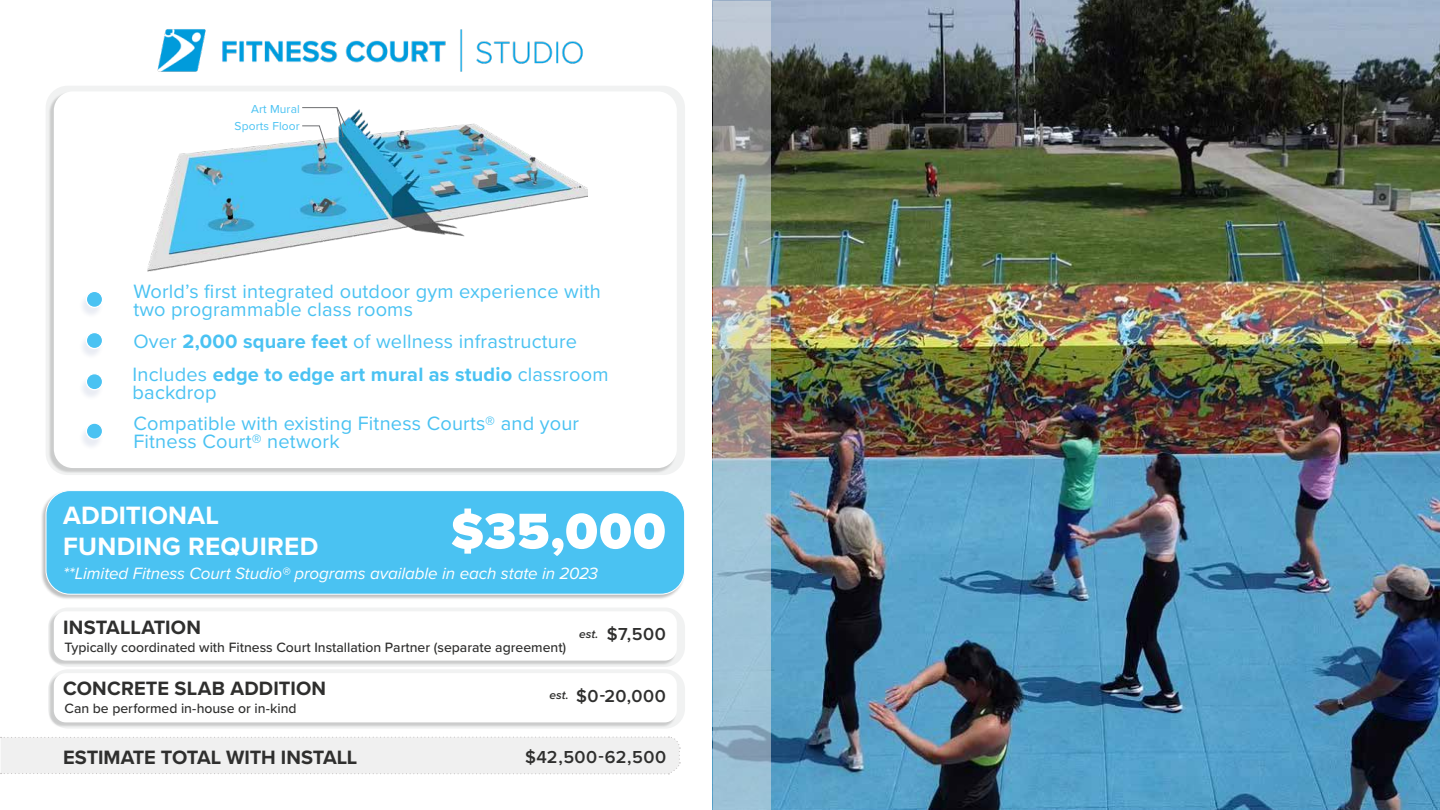
<style>
.page{position:relative;width:1440px;height:810px;background:#fff}
.page>*{position:absolute;margin:0;border:0;box-sizing:border-box;transform-origin:0 0}
.t1{font:900 52px "Proxima Nova";color:#fff}
.t2{font:700 26px/31.2px "Proxima Nova";letter-spacing:.01em;color:#fff}
.t3{font:20px/18px "Proxima Nova";letter-spacing:.01em;color:#4ac2f2}
.t4{font:700 20px "Proxima Nova";color:#2f2f2e}
.t5{font:600 18px "Proxima Nova";letter-spacing:.02em;color:#2f2f2e}
.t6{font:italic 17px "Proxima Nova";letter-spacing:-.005em;color:#fff}
.t7{font:500 14px "Proxima Nova";color:#2f2f2e}
.t8{font:12px/17.9px "Proxima Nova";letter-spacing:.01em;color:#4ac2f2;text-align:right}
.t9{font:italic 600 12px "Proxima Nova";color:#2f2f2e}
.s1{font-weight:700}
</style>
<div class="page">
<div style="left:1px;top:736px;width:680px;height:39px;background:#f0f0f0"></div>
<div style="left:48px;top:607px;width:637px;height:60px;background:#f1f2f2;border-radius:20px"></div>
<div style="left:48px;top:669px;width:637px;height:60px;background:#f1f2f2;border-radius:20px"></div>
<div style="left:46px;top:86px;width:639px;height:389px;background:#f1f2f2;border-radius:22px"></div>
<div style="left:49px;top:92px;width:627px;height:381px;background:#2f2f2e;opacity:.2"></div>
<div style="left:54px;top:91px;width:623px;height:377px;background:#fff;border-radius:19px"></div>
<div style="left:49px;top:612px;width:627px;height:54px;background:#2f2f2e;opacity:.2"></div>
<div style="left:54px;top:611px;width:623px;height:50px;background:#fff;border-radius:12px"></div>
<div style="left:49px;top:674px;width:627px;height:53px;background:#d5d6d6"></div>
<div style="left:54px;top:673px;width:623px;height:49px;background:#fff;border-radius:12px"></div>
<img style="left:713px;top:0;width:727px;height:810px">
<div style="left:40px;top:490px;width:645px;height:110px;background:#000;opacity:.25"></div>
<div style="left:46px;top:491px;width:639px;height:103px;background:#4ac2f2;border-radius:24px"></div>
<div style="left:46px;top:490px;width:639px;height:105px;border:1px solid #fff;border-radius:24px"></div>
<img style="left:147px;top:109px;width:440px;height:163px">
<div style="left:78px;top:293px;width:26px;height:25px;background:#25408f;opacity:.1"></div>
<div style="left:86px;top:291px;width:17px;height:16px;background:#4ac2f2;border-radius:50%"></div>
<div style="left:86px;top:291px;width:17px;height:17px;border:1px solid #fff;border-radius:50%"></div>
<div style="left:78px;top:334px;width:26px;height:26px;background:#25408f;opacity:.1"></div>
<div style="left:86px;top:333px;width:17px;height:16px;background:#4ac2f2;border-radius:50%"></div>
<div style="left:86px;top:332px;width:17px;height:17px;border:1px solid #fff;border-radius:50%"></div>
<div style="left:78px;top:375px;width:26px;height:26px;background:#25408f;opacity:.1"></div>
<div style="left:86px;top:374px;width:17px;height:16px;background:#4ac2f2;border-radius:50%"></div>
<div style="left:86px;top:373px;width:17px;height:17px;border:1px solid #fff;border-radius:50%"></div>
<div style="left:78px;top:425px;width:26px;height:25px;background:#25408f;opacity:.1"></div>
<div style="left:86px;top:423px;width:17px;height:16px;background:#4ac2f2;border-radius:50%"></div>
<div style="left:86px;top:423px;width:17px;height:17px;border:1px solid #fff;border-radius:50%"></div>
<img style="left:157px;top:29px;width:426px;height:43px">
<svg style="left:302px;top:107px;width:44px;height:42px"></svg>
<svg style="left:713px;top:1px;width:58px;height:809px;background:#9daeb3"></svg>
<p class="t8" style="left:235px;top:99px;width:67px">Art Mural<br>Sports Floor</p>
<p class="t3" style="left:133px;top:282px;width:469px">World’s first integrated outdoor gym experience with two programmable class rooms</p>
<p class="t3" style="left:133px;top:325px;width:477px;line-height:32.2px">Over <span class="s1">2,000 square feet</span> of wellness infrastructure<br>Includes <span class="s1">edge to edge art mural as studio</span> classroom</p>
<p class="t3" style="left:133px;top:375px;width:448px;line-height:31.4px">backdrop<br>Compatible with existing Fitness Courts® and your</p>
<p class="t3" style="left:133px;top:431px;width:208px">Fitness Court® network</p>
<h2 class="t2" style="left:63px;top:499px;width:257px">ADDITIONAL<br>FUNDING REQUIRED</h2>
<h1 class="t1" style="left:451px;top:492px;width:216px">$35,000</h1>
<p class="t6" style="left:63px;top:561px;width:536px">**Limited Fitness Court Studio® programs available in each state in 2023</p>
<p class="t4" style="left:63px;top:612px;width:139px">INSTALLATION</p>
<p class="t7" style="left:64px;top:636px;width:503px">Typically coordinated with Fitness Court Installation Partner (separate agreement)</p>
<p class="t9" style="left:579px;top:625px;width:21px">est.</p>
<p class="t5" style="left:607px;top:621px;width:60px">$7,500</p>
<p class="t4" style="left:63px;top:674px;width:265px">CONCRETE SLAB ADDITION</p>
<p class="t7" style="left:64px;top:698px;width:234px">Can be performed in-house or in-kind</p>
<p class="t9" style="left:550px;top:687px;width:21px">est.</p>
<p class="t5" style="left:576px;top:682px;width:91px">$0-20,000</p>
<p class="t4" style="left:63px;top:742px;width:296px">ESTIMATE TOTAL WITH INSTALL</p>
<p class="t5" style="left:525px;top:744px;width:143px">$42,500-62,500</p>
</div>
